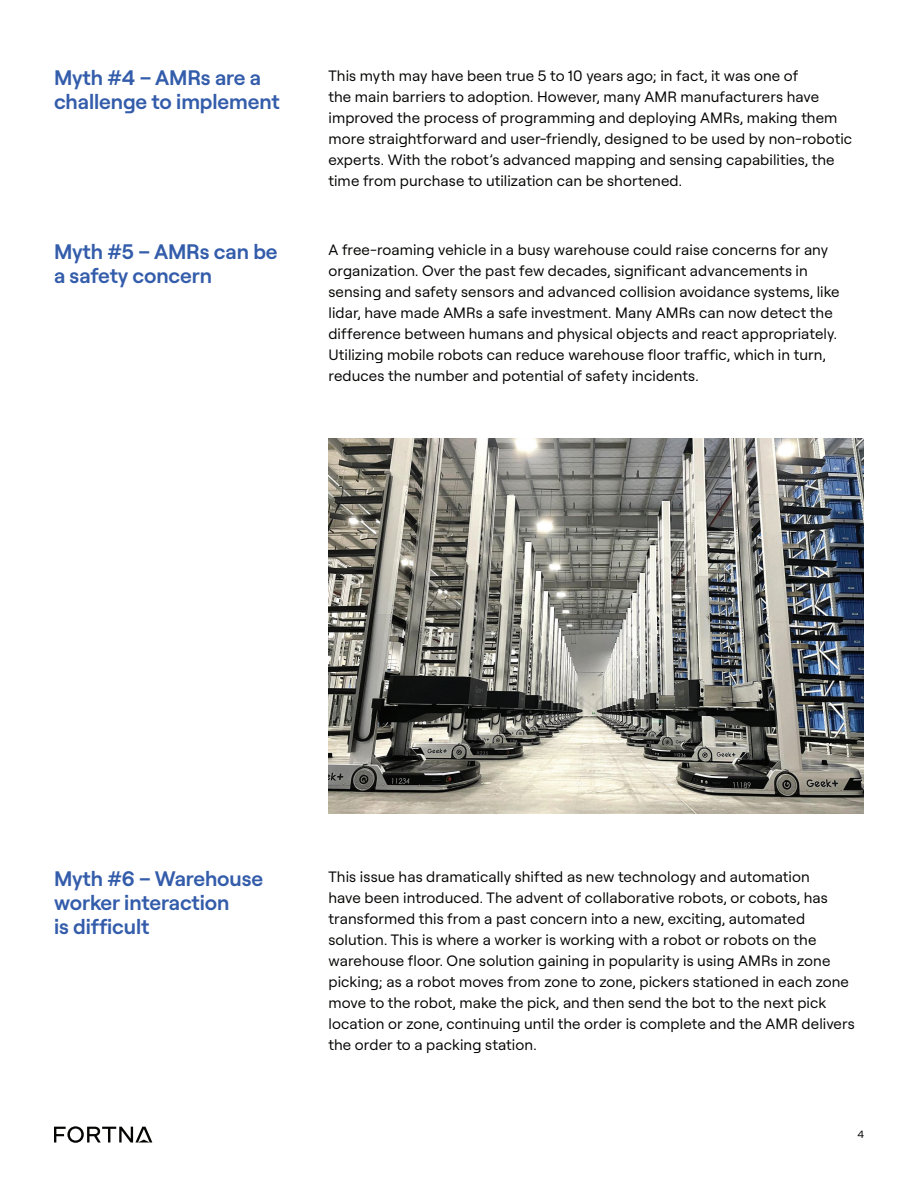
<style>
.page{position:relative;width:918px;height:1188px;background:#fff}
.page>*{position:absolute;margin:0;border:0;box-sizing:border-box;transform-origin:0 0}
.t1{font:600 21px/24px "Roobert";letter-spacing:-.005em;color:#335caa}
.t2{font:15px/21px "Roobert";letter-spacing:.005em;color:#040503}
.t3{font:10.5px "Roobert";color:#040503}
</style>
<div class="page">
<svg style="left:54px;top:1126px;width:98px;height:17px"></svg>
<img style="left:328px;top:439px;width:536px;height:375px">
<h1 class="t1" style="left:54px;top:64px;width:227px">Myth #4 – AMRs are a challenge to implement</h1>
<h1 class="t1" style="left:54px;top:238px;width:225px">Myth #5 – AMRs can be a safety concern</h1>
<p class="t2" style="left:328px;top:64px;width:525px">This myth may have been true 5 to 10 years ago; in fact, it was one of<br>the main barriers to adoption. However, many AMR manufacturers have improved the process of programming and deploying AMRs, making them more straightforward and user-friendly, designed to be used by non-robotic experts. With the robot’s advanced mapping and sensing capabilities, the time from purchase to utilization can be shortened.</p>
<p class="t2" style="left:328px;top:238px;width:513px">A free-roaming vehicle in a busy warehouse could raise concerns for any organization. Over the past few decades, significant advancements in sensing and safety sensors and advanced collision avoidance systems, like lidar, have made AMRs a safe investment. Many AMRs can now detect the difference between humans and physical objects and react appropriately.<br>Utilizing mobile robots can reduce warehouse floor traffic, which in turn, reduces the number and potential of safety incidents.</p>
<h1 class="t1" style="left:54px;top:866px;width:211px">Myth #6 – Warehouse worker interaction<br>is difficult</h1>
<p class="t2" style="left:328px;top:866px;width:528px">This issue has dramatically shifted as new technology and automation<br>have been introduced. The advent of collaborative robots, or cobots, has transformed this from a past concern into a new, exciting, automated solution. This is where a worker is working with a robot or robots on the warehouse floor. One solution gaining in popularity is using AMRs in zone picking; as a robot moves from zone to zone, pickers stationed in each zone move to the robot, make the pick, and then send the bot to the next pick location or zone, continuing until the order is complete and the AMR delivers the order to a packing station.</p>
<p class="t3" style="left:857px;top:1127px;width:8px">4</p>
</div>
